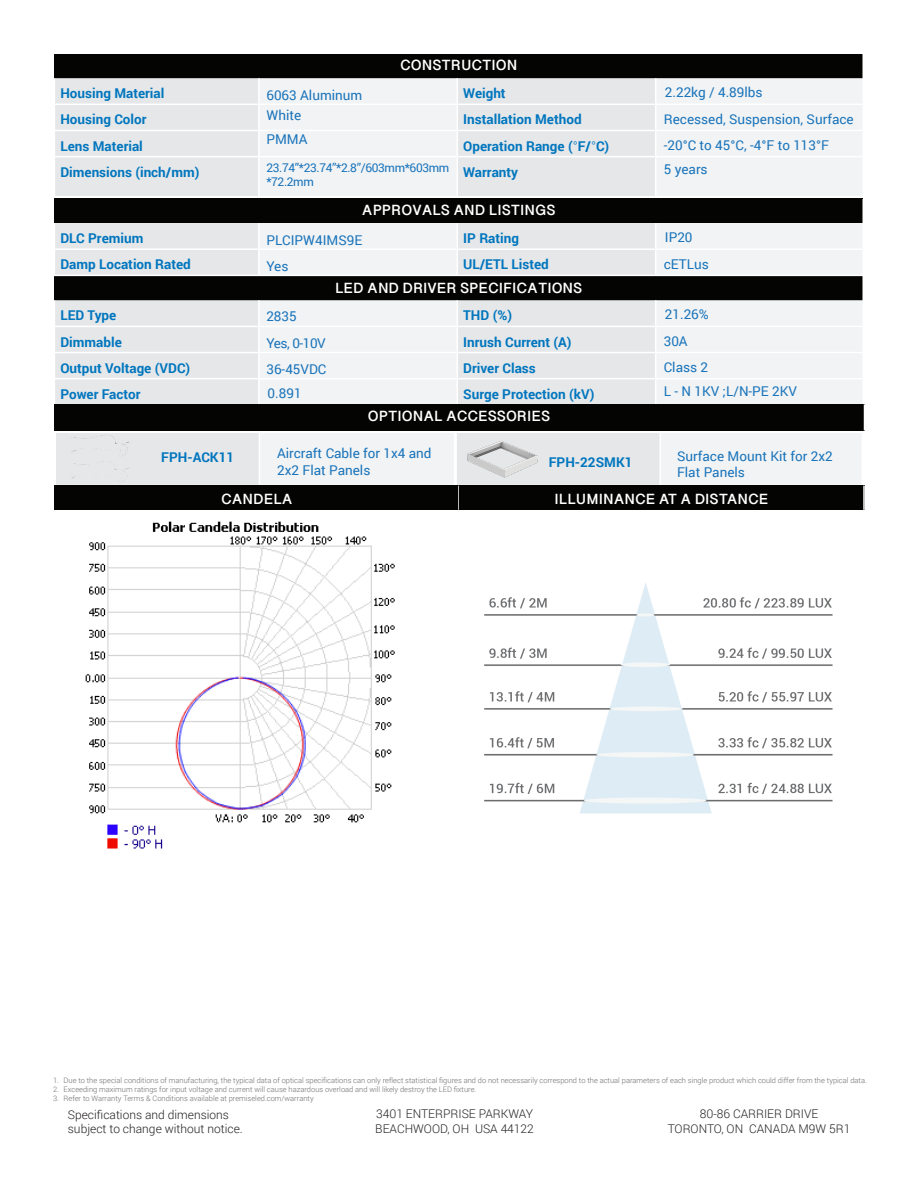
<style>
.page{position:relative;width:918px;height:1188px;background:#fff}
.page>*{position:absolute;margin:0;border:0;box-sizing:border-box;transform-origin:0 0}
.LED_and_Driver_Spec{font:700 15px "Myanmar Sangam MN";color:#fff}
.t1{font:700 15px "Malayalam Sangam MN";color:#fff}
.t2{font:700 13.5px "Roboto";color:#0076be}
.t3{font:13.5px/16.2px "Roboto";color:#1974bb}
.t4{font:300 12px/14.4px "Roboto";color:#231f20}
.t5{font:12px "Roboto";letter-spacing:-.03em;color:#1974bb}
.t6{font:300 7.5px "Roboto";color:#6c6d70}
.s1{font-weight:300}
</style>
<div class="page">
<div style="left:54px;top:276px;width:809px;height:24px;background:#040503"></div>
<div style="left:55px;top:300px;width:203px;height:104px;background:#e6e7e9"></div>
<svg style="left:260px;top:300px;width:602px;height:104px;fill:#f2f3f4"></svg>
<hr style="left:862px;top:276px;width:2px;height:24px;background:#fff">
<hr style="left:54px;top:326px;width:205px;height:1px;background:#fff">
<hr style="left:54px;top:352px;width:205px;height:1px;background:#fff">
<hr style="left:54px;top:378px;width:205px;height:1px;background:#fff">
<hr style="left:259px;top:326px;width:198px;height:1px;background:#fff">
<hr style="left:457px;top:326px;width:199px;height:1px;background:#fff">
<hr style="left:656px;top:326px;width:208px;height:1px;background:#fff">
<svg style="left:457px;top:300px;width:1px;height:104px"></svg>
<svg style="left:655px;top:300px;width:1px;height:104px"></svg>
<hr style="left:259px;top:352px;width:198px;height:1px;background:#fff">
<hr style="left:457px;top:352px;width:199px;height:1px;background:#fff">
<hr style="left:656px;top:352px;width:208px;height:1px;background:#fff">
<hr style="left:259px;top:378px;width:198px;height:1px;background:#fff">
<hr style="left:457px;top:378px;width:199px;height:1px;background:#fff">
<hr style="left:656px;top:378px;width:208px;height:1px;background:#fff">
<div style="left:54px;top:199px;width:809px;height:24px;background:#040503"></div>
<hr style="left:862px;top:199px;width:2px;height:24px;background:#fff">
<svg style="left:55px;top:223px;width:807px;height:52px"></svg>
<div style="left:54px;top:54px;width:809px;height:24px;background:#040503"></div>
<div style="left:55px;top:78px;width:203px;height:118px;background:#e6e7e9"></div>
<svg style="left:260px;top:78px;width:602px;height:118px;fill:#f2f3f4"></svg>
<hr style="left:862px;top:54px;width:2px;height:24px;background:#fff">
<hr style="left:54px;top:104px;width:205px;height:1px;background:#fff">
<hr style="left:54px;top:130px;width:205px;height:1px;background:#fff">
<hr style="left:54px;top:156px;width:205px;height:1px;background:#fff">
<hr style="left:259px;top:104px;width:198px;height:1px;background:#fff">
<hr style="left:457px;top:104px;width:199px;height:1px;background:#fff">
<hr style="left:656px;top:104px;width:208px;height:1px;background:#fff">
<svg style="left:457px;top:78px;width:1px;height:78px"></svg>
<svg style="left:655px;top:78px;width:1px;height:78px"></svg>
<hr style="left:457px;top:157px;width:1px;height:39px;background:#fff">
<hr style="left:655px;top:157px;width:1px;height:39px;background:#fff">
<hr style="left:259px;top:130px;width:198px;height:1px;background:#fff">
<hr style="left:457px;top:130px;width:199px;height:1px;background:#fff">
<hr style="left:656px;top:130px;width:208px;height:1px;background:#fff">
<hr style="left:259px;top:156px;width:198px;height:1px;background:#fff">
<hr style="left:457px;top:156px;width:199px;height:1px;background:#fff">
<hr style="left:656px;top:156px;width:208px;height:1px;background:#fff">
<div style="left:54px;top:404px;width:811px;height:27px;background:#040503"></div>
<svg style="left:864px;top:404px;width:1px;height:27px"></svg>
<div style="left:55px;top:432px;width:204px;height:54px;background:#e6e7e9"></div>
<div style="left:259px;top:432px;width:196px;height:54px;background:#f2f3f4"></div>
<hr style="left:55px;top:432px;width:204px;height:1px;background:#fff">
<hr style="left:55px;top:433px;width:1px;height:52px;background:#fff">
<hr style="left:55px;top:485px;width:204px;height:1px;background:#fff">
<hr style="left:259px;top:433px;width:1px;height:52px;background:#fff">
<hr style="left:259px;top:432px;width:196px;height:1px;background:#fff">
<hr style="left:454px;top:433px;width:1px;height:52px;background:#fff">
<hr style="left:259px;top:485px;width:196px;height:1px;background:#fff">
<div style="left:456px;top:432px;width:204px;height:54px;background:#e6e7e9"></div>
<div style="left:660px;top:432px;width:202px;height:54px;background:#f2f3f4"></div>
<hr style="left:455px;top:432px;width:205px;height:1px;background:#fff">
<hr style="left:455px;top:433px;width:2px;height:52px;background:#fff">
<hr style="left:455px;top:485px;width:205px;height:1px;background:#fff">
<hr style="left:660px;top:433px;width:1px;height:52px;background:#fff">
<hr style="left:660px;top:432px;width:203px;height:1px;background:#fff">
<hr style="left:660px;top:485px;width:203px;height:1px;background:#fff">
<img style="left:459px;top:441px;width:87px;height:45px">
<div style="left:55px;top:486px;width:404px;height:24px;background:#040503"></div>
<hr style="left:458px;top:486px;width:2px;height:24px;background:#fff">
<div style="left:459px;top:486px;width:405px;height:24px;background:#040503"></div>
<hr style="left:863px;top:486px;width:2px;height:24px;background:#fff">
<img style="left:484px;top:583px;width:349px;height:231px">
<img style="left:85px;top:521px;width:310px;height:328px">
<img style="left:65px;top:435px;width:72px;height:51px">
<p class="LED_and_Driver_Spec" style="left:400px;top:56px;width:119px">CONSTRUCTION</p>
<p class="t2" style="left:60px;top:84px;width:106px">Housing Material</p>
<p class="t2" style="left:463px;top:84px;width:44px">Weight</p>
<p class="t2" style="left:60px;top:110px;width:88px">Housing Color</p>
<p class="t2" style="left:463px;top:110px;width:120px">Installation Method</p>
<p class="t2" style="left:60px;top:136px;width:84px">Lens Material</p>
<p class="t2" style="left:463px;top:136px;width:148px">Operation Range (<span class="s1">°</span>F/<span class="s1">°</span>C)</p>
<p class="t2" style="left:60px;top:162px;width:141px">Dimensions (inch/mm)</p>
<p class="t2" style="left:463px;top:162px;width:56px">Warranty</p>
<p class="t3" style="left:266px;top:86px;width:97px">6063 Aluminum</p>
<p class="t3" style="left:266px;top:106px;width:36px">White</p>
<p class="t3" style="left:266px;top:131px;width:43px">PMMA</p>
<p class="t5" style="left:266px;top:159px;width:184px">23.74”*23.74”*2.8”/603mm*603mm</p>
<p class="t5" style="left:266px;top:174px;width:49px">*72.2mm</p>
<p class="t3" style="left:665px;top:83px;width:99px">2.22kg / 4.89lbs</p>
<p class="t3" style="left:664px;top:111px;width:192px">Recessed, Suspension, Surface</p>
<p class="t3" style="left:664px;top:137px;width:167px">-20°C to 45°C, -4°F to 113°F</p>
<p class="t3" style="left:664px;top:161px;width:45px">5 years</p>
<p class="LED_and_Driver_Spec" style="left:362px;top:201px;width:195px">APPROVALS AND LISTINGS</p>
<p class="t2" style="left:60px;top:229px;width:84px">DLC Premium</p>
<p class="t2" style="left:463px;top:229px;width:57px">IP Rating</p>
<p class="t2" style="left:60px;top:255px;width:132px">Damp Location Rated</p>
<p class="t2" style="left:463px;top:255px;width:87px">UL/ETL Listed</p>
<p class="t3" style="left:266px;top:231px;width:97px">PLCIPW4IMS9E</p>
<p class="t3" style="left:266px;top:257px;width:24px">Yes</p>
<p class="t3" style="left:665px;top:228px;width:29px">IP20</p>
<p class="t3" style="left:664px;top:256px;width:47px">cETLus</p>
<p class="LED_and_Driver_Spec" style="left:335px;top:279px;width:249px">LED AND DRIVER SPECIFICATIONS</p>
<p class="t3" style="left:665px;top:305px;width:45px">21.26%</p>
<p class="t2" style="left:60px;top:306px;width:57px">LED Type</p>
<p class="t2" style="left:463px;top:306px;width:50px">THD (%)</p>
<p class="t2" style="left:60px;top:332px;width:63px">Dimmable</p>
<p class="t2" style="left:463px;top:332px;width:110px">Inrush Current (A)</p>
<p class="t2" style="left:60px;top:358px;width:131px">Output Voltage (VDC)</p>
<p class="t2" style="left:463px;top:358px;width:74px">Driver Class</p>
<p class="t2" style="left:60px;top:384px;width:82px">Power Factor</p>
<p class="t2" style="left:463px;top:384px;width:133px">Surge Protection (kV)</p>
<p class="t3" style="left:266px;top:308px;width:32px">2835</p>
<p class="t3" style="left:664px;top:333px;width:25px">30A</p>
<p class="t3" style="left:266px;top:334px;width:61px">Yes, 0-10V</p>
<p class="t3" style="left:266px;top:360px;width:62px">36-45VDC</p>
<p class="t3" style="left:664px;top:359px;width:46px">Class 2</p>
<p class="t3" style="left:664px;top:383px;width:135px">L - N 1KV ;L/N-PE 2KV</p>
<p class="t3" style="left:268px;top:385px;width:36px">0.891</p>
<p class="LED_and_Driver_Spec" style="left:368px;top:407px;width:184px">OPTIONAL ACCESSORIES</p>
<p class="t3" style="left:277px;top:445px;width:156px">Aircraft Cable for 1x4 and<br>2x2 Flat Panels</p>
<p class="t3" style="left:677px;top:448px;width:157px">Surface Mount Kit for 2x2<br>Flat Panels</p>
<p class="t1" style="left:221px;top:492px;width:73px">CANDELA</p>
<p class="t1" style="left:555px;top:492px;width:215px">ILLUMINANCE AT A DISTANCE</p>
<p class="t2" style="left:161px;top:448px;width:74px">FPH-ACK11</p>
<p class="t2" style="left:549px;top:453px;width:85px">FPH-22SMK1</p>
<p class="t6" style="left:53px;top:1075px;width:815px">1. Due to the special conditions of manufacturing, the typical data of optical specifications can only reflect statistical figures and do not necessarily correspond to the actual parameters of each single product which could differ from the typical data.</p>
<p class="t6" style="left:53px;top:1084px;width:425px">2. Exceeding maximum ratings for input voltage and current will cause hazardous overload and will likely destroy the LED fixture.</p>
<p class="t6" style="left:53px;top:1093px;width:262px">3. Refer to Warranty Terms &amp; Conditions available at premiseled.com/warranty</p>
<h3 class="t4" style="left:68px;top:1107px;width:176px">Specifications and dimensions subject to change without notice.</h3>
<h3 class="t4" style="left:375px;top:1106px;width:160px">3401 ENTERPRISE PARKWAY<br>BEACHWOOD, OH USA 44122</h3>
<h3 class="t4" style="left:668px;top:1106px;width:184px;text-align:center">80-86 CARRIER DRIVE<br>TORONTO, ON CANADA M9W 5R1</h3>
</div>
